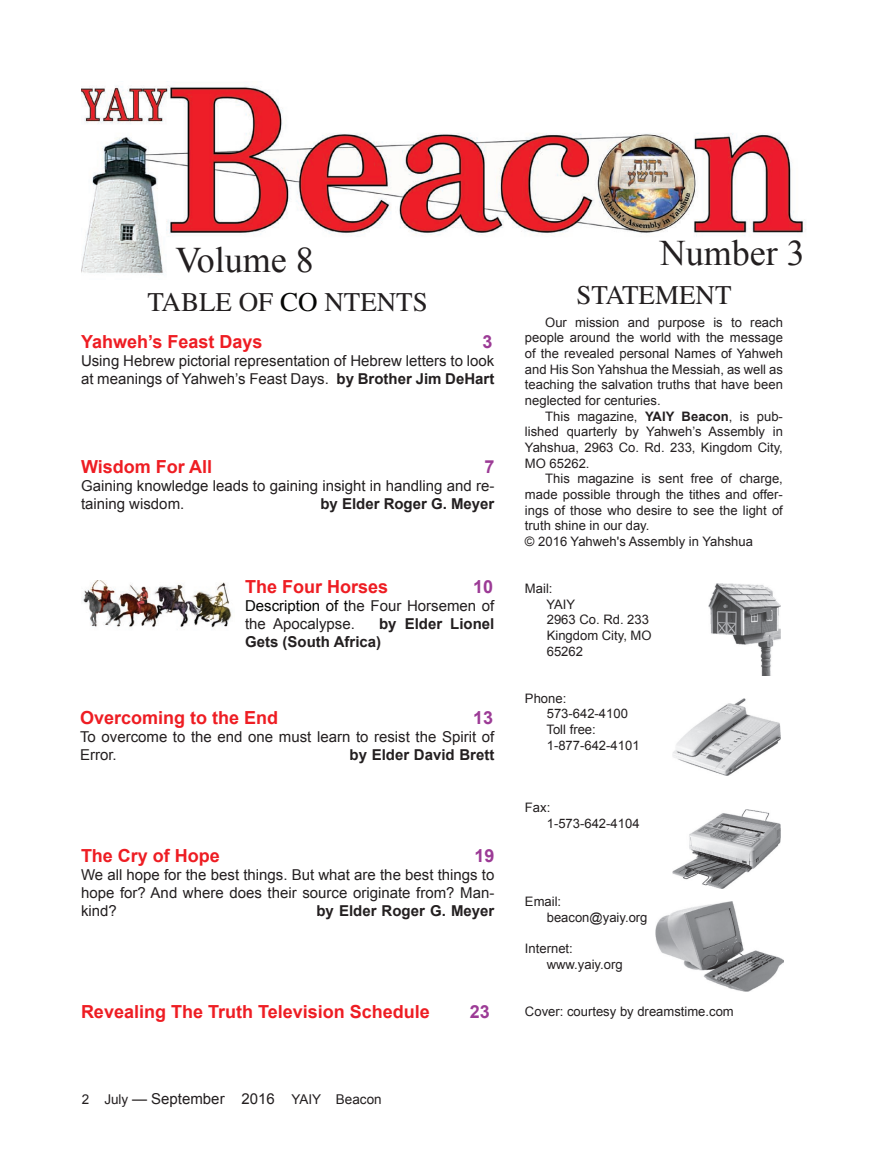
<style>
.page{position:relative;width:891px;height:1161px;background:#fff}
.page>*{position:absolute;margin:0;border:0;box-sizing:border-box;transform-origin:0 0}
.t1{font:36px "Times New Roman";color:#231f20}
.t2{font:27px "Times";color:#231f20}
.t3{font:700 18px "Arial";color:#ee1d23}
.t4{font:700 18px "Arial";color:#9c3b96}
.t5{font:15px/18px "Arial";color:#231f20}
.t6{font:700 15px/18px "Arial";color:#231f20}
.t7{font:13.5px "Arial";color:#231f20}
.t8{font:13.05px/15.6px "Arial";color:#231f20}
.s1{color:#040503}
.s2{font-weight:700}
.s3{font-size:15px}
</style>
<div class="page">
<img style="left:81px;top:81px;width:725px;height:193px">
<img style="left:708px;top:584px;width:72px;height:91px">
<img style="left:673px;top:699px;width:108px;height:77px">
<img style="left:673px;top:809px;width:108px;height:79px">
<img style="left:655px;top:902px;width:128px;height:89px">
<img style="left:82px;top:580px;width:150px;height:48px">
<h1 class="t1" style="left:176px;top:236px;width:140px">Volume 8</h1>
<h1 class="t1" style="left:660px;top:229px;width:146px">Number 3</h1>
<h2 class="t2" style="left:148px;top:287px;width:282px">TABLE OF <span class="s1">CO</span> NTENTS</h2>
<h2 class="t2" style="left:577px;top:279px;width:156px">STATEMENT</h2>
<p class="t8" style="left:525px;top:315px;width:259px;text-align:justify;text-indent:20px">Our mission and purpose is to reach people around the world with the message of the revealed personal Names of Yahweh and His Son Yahshua the Messiah, as well as teaching the salvation truths that have been neglected for centuries.</p>
<p class="t8" style="left:525px;top:408px;width:259px;text-align:justify;text-indent:20px">This magazine, <span class="s2">YAIY Beacon</span>, is pub&shy;lished quarterly by Yahweh’s Assembly in Yahshua, 2963 Co. Rd. 233, Kingdom City, MO 65262.</p>
<p class="t8" style="left:525px;top:471px;width:259px;text-indent:20px">This magazine is sent free of charge, made possible through the tithes and offer&shy;ings of those who desire to see the light of truth shine in our day.<br>© 2016 Yahweh's Assembly in Yahshua</p>
<p class="t8" style="left:547px;top:581px;width:107px;text-indent:-22px">Mail:<br>YAIY<br>2963 Co. Rd. 233<br>Kingdom City, MO<br>65262</p>
<p class="t8" style="left:547px;top:690px;width:95px;text-indent:-22px">Phone:<br>573-642-4100<br>Toll free:<br>1-877-642-4101</p>
<h3 class="t3" style="left:81px;top:329px;width:183px">Yahweh’s Feast Days</h3>
<h3 class="t4" style="left:482px;top:329px;width:12px">3</h3>
<p class="t5" style="left:81px;top:351px;width:415px">Using Hebrew pictorial representation of Hebrew letters to look at meanings of Yahweh’s Feast Days. <span class="s2">by Brother Jim DeHart</span></p>
<h3 class="t3" style="left:81px;top:455px;width:133px">Wisdom For All</h3>
<h3 class="t4" style="left:484px;top:455px;width:12px">7</h3>
<p class="t5" style="left:81px;top:477px;width:415px">Gaining knowledge leads to gaining insight in handling and re&shy;taining wisdom.</p>
<p class="t6" style="left:320px;top:495px;width:176px">by Elder Roger G. Meyer</p>
<h3 class="t3" style="left:245px;top:574px;width:145px">The Four Horses</h3>
<h3 class="t4" style="left:473px;top:574px;width:22px">10</h3>
<p class="t5" style="left:245px;top:597px;width:251px"><span class="s1">Description of t</span>he Four Horsemen of the Apocalypse.</p>
<p class="t6" style="left:245px;top:615px;width:251px;text-indent:134px">by Elder Lionel<br>Gets (South Africa)</p>
<h3 class="t3" style="left:80px;top:706px;width:200px">Overcoming to the End</h3>
<h3 class="t4" style="left:473px;top:706px;width:22px">13</h3>
<p class="t5" style="left:80px;top:728px;width:416px">To overcome to the end one must learn to resist the Spirit of<br>Error.</p>
<p class="t6" style="left:350px;top:747px;width:146px">by Elder David Brett</p>
<h3 class="t3" style="left:81px;top:843px;width:140px">The Cry of Hope</h3>
<h3 class="t4" style="left:474px;top:843px;width:22px">19</h3>
<p class="t5" style="left:81px;top:866px;width:415px;text-align:justify">We all hope for the best things. But what are the best things to hope for? And where does their source originate from? Man&shy;kind?</p>
<p class="t6" style="left:316px;top:902px;width:180px">by Elder Roger G. Meyer</p>
<h3 class="t3" style="left:81px;top:999px;width:350px">Revealing The Truth Television Schedule</h3>
<h3 class="t4" style="left:470px;top:999px;width:22px">23</h3>
<p class="t7" style="left:82px;top:1091px;width:301px">2 July <span class="s3">— September 2016</span> YAIY Beacon</p>
<p class="t8" style="left:547px;top:800px;width:94px;text-indent:-22px">Fax:<br>1-573-642-4104</p>
<p class="t8" style="left:547px;top:894px;width:102px;text-indent:-22px">Email: beacon@yaiy.org</p>
<p class="t8" style="left:547px;top:941px;width:77px;text-indent:-22px">Internet: www.yaiy.org</p>
<p class="t8" style="left:525px;top:1004px;width:210px">Cover: courtesy by dreamstime.com</p>
</div>
